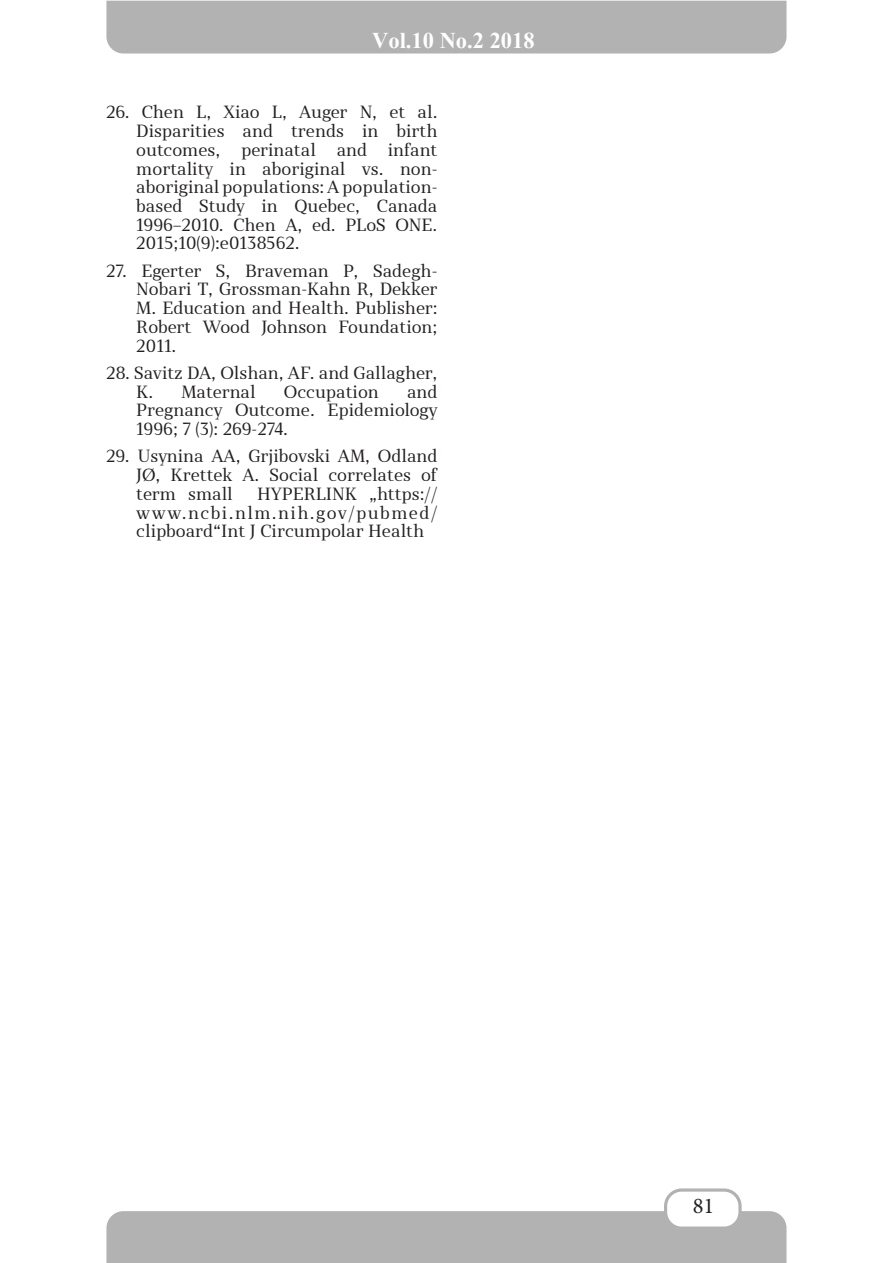
<style>
.page{position:relative;width:893px;height:1263px;background:#fff}
.page>*{position:absolute;margin:0;border:0;box-sizing:border-box;transform-origin:0 0}
.t1{font:700 22.5px "Times New Roman";color:#fff}
.t2{font:22.5px "Minion Pro";color:#231f20}
.t3{font:16.5px/18.8px "Skola Serif";color:#231f20;text-align:justify}
.s1{font-style:inherit}
</style>
<div class="page">
<div style="left:106px;top:1211px;width:680px;height:52px;background:#b2b2b2"></div>
<div style="left:666px;top:1190px;width:74px;height:38px;background:#fff;border-radius:16px"></div>
<div style="left:664px;top:1188px;width:78px;height:42px;border:3px solid #b2b2b2;border-radius:16px"></div>
<div style="left:106px;top:1px;width:680px;height:53px;background:#b2b2b2"></div>
<h1 class="t1" style="left:372px;top:25px;width:164px">Vol.10 No.<span class="s1">2</span> 2018</h1>
<p class="t3" style="left:136px;top:103px;width:303px;text-indent:-30px">26. Chen L, Xiao L, Auger N, et al.<br>Disparities and trends in birth outcomes,</p>
<p class="t3" style="left:136px;top:140px;width:303px;text-indent:252px">infant mortality in aboriginal vs. non&shy;aboriginal populations: A population&shy;based Study in Quebec, Canada 1996–2010. Chen A, ed. PLoS ONE.<br>2015;10(9):e0138562.</p>
<p class="t3" style="left:136px;top:261px;width:303px;text-indent:-30px">27. Egerter S, Braveman P, Sadegh-Nobari T, Grossman-Kahn R, Dekker M. Education and Health. Publisher:<br>Robert Wood Johnson Foundation; 2011.</p>
<p class="t3" style="left:136px;top:363px;width:303px;text-indent:-30px">28. Savitz DA, Olshan, AF. and Gallagher,<br>K. Maternal</p>
<p class="t3" style="left:241px;top:140px;width:76px">perinatal</p>
<p class="t3" style="left:337px;top:140px;width:32px">and</p>
<p class="t3" style="left:136px;top:382px;width:303px;text-indent:271px">and Pregnancy Outcome. Epidemiology 1996; 7 (3): 269-274.</p>
<p class="t3" style="left:136px;top:447px;width:303px;text-indent:-30px">29. Usynina AA, Grjibovski AM, Odland JØ, Krettek A. Social correlates of term small</p>
<p class="t3" style="left:284px;top:382px;width:96px">Occupation</p>
<p class="t3" style="left:136px;top:484px;width:303px;text-indent:121px">HYPERLINK „https:// www.ncbi.nlm.nih.gov/pubmed/ clipboard“Int J Circumpolar Health</p>
<h1 class="t2" style="left:693px;top:1191px;width:23px">81</h1>
</div>
